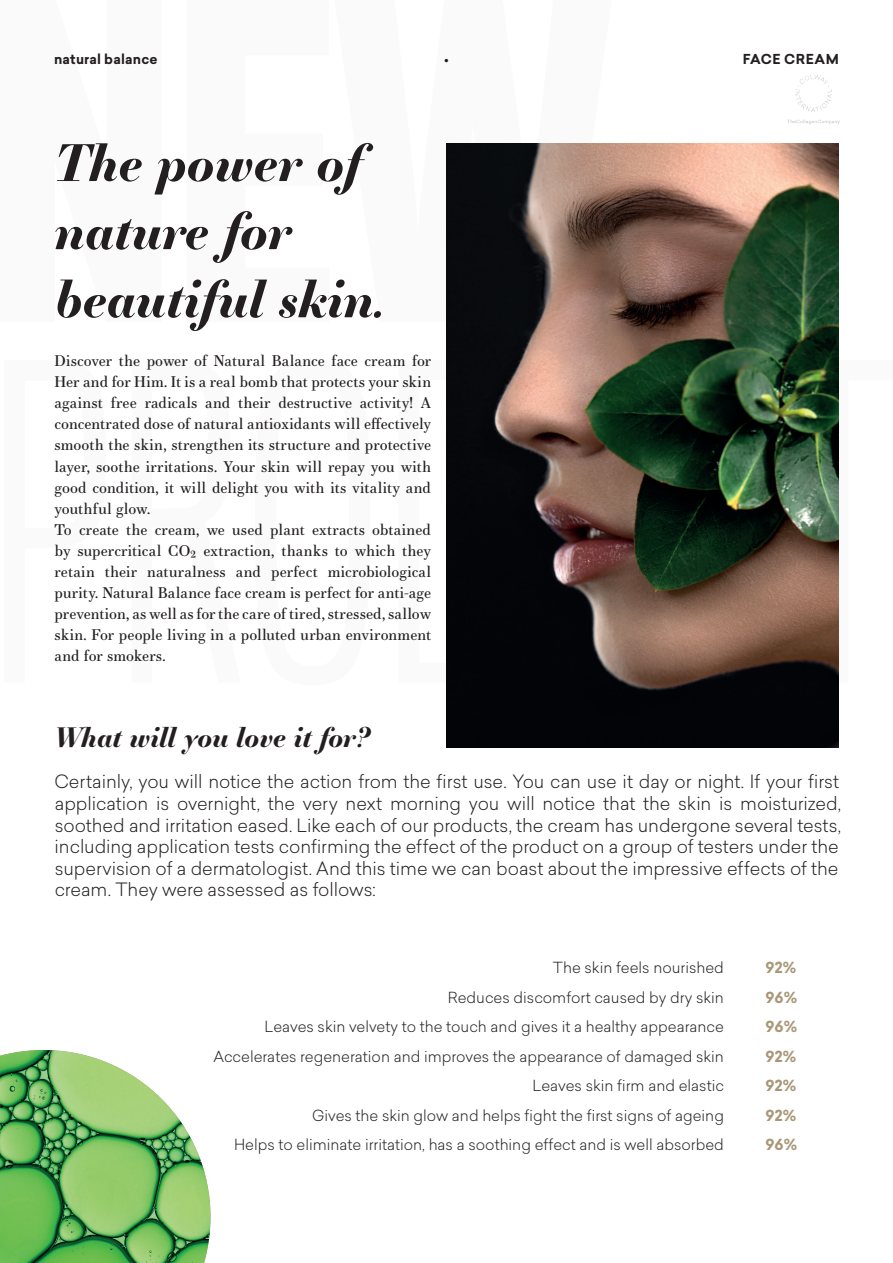
<style>
.page{position:relative;width:893px;height:1263px;background:#fff}
.page>*{position:absolute;margin:0;border:0;box-sizing:border-box;transform-origin:0 0}
.t1{font:italic 700 50.1px/68.1px "Essonnes Display";color:#231f20}
.t2{font:italic 700 26.7px "Essonnes Display";color:#231f20}
.t3{font:300 18px/21.6px "Sailec";letter-spacing:-.005em;color:#231f20}
.t4{font:15px/21px "Essonnes Text";letter-spacing:.01em;color:#231f20}
.t5{font:300 15px/29.5px "Sailec";color:#231f20;text-align:right}
.t6{font:700 15px/29.5px "Sailec";color:#a89878;text-align:justify}
.t7{font:700 13.5px "Sailec";letter-spacing:.015em;color:#231f20}
.t8{font:700 13.5px "Sailec";letter-spacing:.04em;color:#231f20}
</style>
<div class="page">
<img style="left:446px;top:144px;width:393px;height:603px">
<img style="left:787px;top:74px;width:53px;height:51px">
<img style="left:0;top:1050px;width:210px;height:213px">
<p class="t7" style="left:54px;top:50px;width:105px">natural balance</p>
<p class="t8" style="left:743px;top:50px;width:98px">FACE CREAM</p>
<p class="t7" style="left:444px;top:50px;width:6px">•</p>
<h1 class="t1" style="left:55px;top:127px;width:332px">The power of nature for beautiful skin.</h1>
<p class="t4" style="left:55px;top:350px;width:378px">Discover the power of Natural Balance face cream for Her and for Him. It is a real bomb that protects your skin against free radicals and their destructive activity! A concentrated dose of natural antioxidants will effectively smooth the skin, strengthen its structure and protective layer, soothe irritations. Your skin will repay you with good condition, it will delight you with its vitality and youthful glow.<br>To create the cream, we used plant extracts obtained by supercritical CO₂ extraction, thanks to which they retain their naturalness and perfect microbiological purity. Natural Balance face cream is perfect for anti-age prevention, as well as for the care of tired, stressed, sallow skin. For people living in a polluted urban environment and for smokers.</p>
<h2 class="t2" style="left:55px;top:718px;width:317px">What will you love it for?</h2>
<p class="t3" style="left:54px;top:770px;width:788px">Certainly, you will notice the action from the first use. You can use it day or night. If your first application is overnight, the very next morning you will notice that the skin is moisturized, soothed and irritation eased. Like each of our products, the cream has undergone several tests, including application tests confirming the effect of the product on a group of testers under the supervision of a dermatologist. And this time we can boast about the impressive effects of the cream. They were assessed as follows:</p>
<p class="t5" style="left:214px;top:953px;width:512px">The skin feels nourished<br>Reduces discomfort caused by dry skin<br>Leaves skin velvety to the touch and gives it a healthy appearance Accelerates regeneration and improves the appearance of damaged skin Leaves skin firm and elastic<br>Gives the skin glow and helps fight the first signs of ageing<br>Helps to eliminate irritation, has a soothing effect and is well absorbed</p>
<p class="t6" style="left:765px;top:953px;width:33px">92% 96% 96% 92% 92% 92% 96%</p>
</div>
